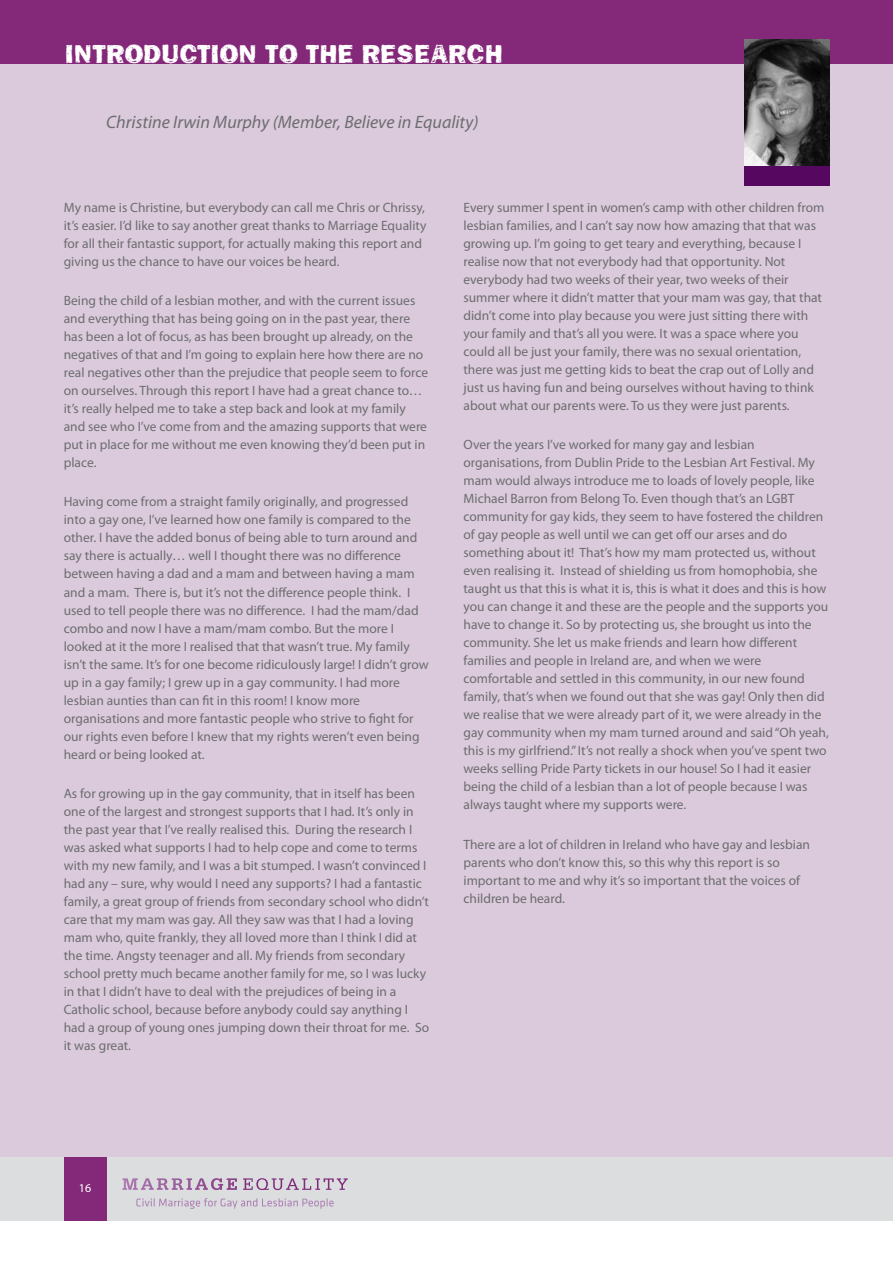
<style>
.page{position:relative;width:893px;height:1263px;background:#fff}
.page>*{position:absolute;margin:0;border:0;box-sizing:border-box;transform-origin:0 0}
.t1{font:27px "Frankie";color:#fff}
.t2{font:italic 18px "Myriad Pro";color:#6c6d70}
.t3{font:13.5px/18px "Myriad Pro";color:#6c6d70}
.t4{font:12px "Myriad Pro";color:#fff}
</style>
<div class="page">
<div style="left:0;top:64px;width:893px;height:1093px;background:#dbcadb"></div>
<div style="left:0;top:1157px;width:893px;height:63px;background:#dcdddf"></div>
<div style="left:64px;top:1157px;width:42px;height:63px;background:#842979"></div>
<svg style="left:122px;top:1178px;width:115px;height:12px"></svg>
<svg style="left:243px;top:1178px;width:105px;height:12px"></svg>
<svg style="left:136px;top:1198px;width:198px;height:11px"></svg>
<div style="left:0;top:0;width:893px;height:64px;background:#842979"></div>
<img style="left:744px;top:39px;width:85px;height:128px">
<div style="left:744px;top:167px;width:85px;height:19px;background:#560760"></div>
<h1 class="t1" style="left:65px;top:38px;width:439px">INTRODUCTION TO THE RESEARCH</h1>
<h2 class="t2" style="left:106px;top:115px;width:374px">Christine Irwin Murphy (Member, Believe in Equality)</h2>
<p class="t3" style="left:64px;top:199px;width:364px">My name is Christine, but everybody can call me Chris or Chrissy, it’s easier. I’d like to say another great thanks to Marriage Equality for all their fantastic support, for actually making this report and giving us the chance to have our voices be heard.</p>
<p class="t3" style="left:64px;top:293px;width:366px">Being the child of a lesbian mother, and with the current issues and everything that has being going on in the past year, there has been a lot of focus, as has been brought up already, on the negatives of that and I’m going to explain here how there are no real negatives other than the prejudice that people seem to force on ourselves. Through this report I have had a great chance to… it’s really helped me to take a step back and look at my family and see who I’ve come from and the amazing supports that were put in place for me without me even knowing they’d been put in place.</p>
<p class="t3" style="left:64px;top:494px;width:366px">Having come from a straight family originally, and progressed into a gay one, I’ve learned how one family is compared to the other. I have the added bonus of being able to turn around and say there is actually… well I thought there was no difference between having a dad and a mam and between having a mam and a mam. There is, but it’s not the difference people think. I used to tell people there was no difference. I had the mam/dad combo and now I have a mam/mam combo. But the more I looked at it the more I realised that that wasn’t true. My family isn’t the same. It’s for one become ridiculously large! I didn’t grow up in a gay family; I grew up in a gay community. I had more lesbian aunties than can fit in this room! I know more organisations and more fantastic people who strive to fight for our rights even before I knew that my rights weren’t even being heard or being looked at.</p>
<p class="t3" style="left:64px;top:785px;width:367px">As for growing up in the gay community, that in itself has been one of the largest and strongest supports that I had. It’s only in the past year that I’ve really realised this. During the research I was asked what supports I had to help cope and come to terms with my new family, and I was a bit stumped. I wasn’t convinced I had any – sure, why would I need any supports? I had a fantastic family, a great group of friends from secondary school who didn’t care that my mam was gay. All they saw was that I had a loving mam who, quite frankly, they all loved more than I think I did at the time. Angsty teenager and all. My friends from secondary school pretty much became another family for me, so I was lucky in that I didn’t have to deal with the prejudices of being in a Catholic school, because before anybody could say anything I had a group of young ones jumping down their throat for me. So it was great.</p>
<p class="t3" style="left:463px;top:199px;width:362px">Every summer I spent in women’s camp with other children from lesbian families, and I can’t say now how amazing that that was growing up. I’m going to get teary and everything, because I realise now that not everybody had that opportunity. Not everybody had two weeks of their year, two weeks of their summer where it didn’t matter that your mam was gay, that that didn’t come into play because you were just sitting there with your family and that’s all you were. It was a space where you could all be just your family, there was no sexual orientation, there was just me getting kids to beat the crap out of Lolly and just us having fun and being ourselves without having to think about what our parents were. To us they were just parents.</p>
<p class="t3" style="left:463px;top:437px;width:367px">Over the years I’ve worked for many gay and lesbian organisations, from Dublin Pride to the Lesbian Art Festival. My mam would always introduce me to loads of lovely people, like Michael Barron from Belong To. Even though that’s an LGBT community for gay kids, they seem to have fostered the children of gay people as well until we can get off our arses and do something about it! That’s how my mam protected us, without even realising it. Instead of shielding us from homophobia, she taught us that this is what it is, this is what it does and this is how you can change it and these are the people and the supports you have to change it. So by protecting us, she brought us into the community. She let us make friends and learn how different families and people in Ireland are, and when we were comfortable and settled in this community, in our new found family, that’s when we found out that she was gay! Only then did we realise that we were already part of it, we were already in the gay community when my mam turned around and said“Oh yeah, this is my girlfriend.”It’s not really a shock when you’ve spent two weeks selling Pride Party tickets in our house! So I had it easier being the child of a lesbian than a lot of people because I was always taught where my supports were.</p>
<p class="t3" style="left:463px;top:836px;width:348px">There are a lot of children in Ireland who have gay and lesbian parents who don’t know this, so this why this report is so important to me and why it’s so important that the voices of children be heard.</p>
<p class="t4" style="left:79px;top:1183px;width:14px">16</p>
</div>
